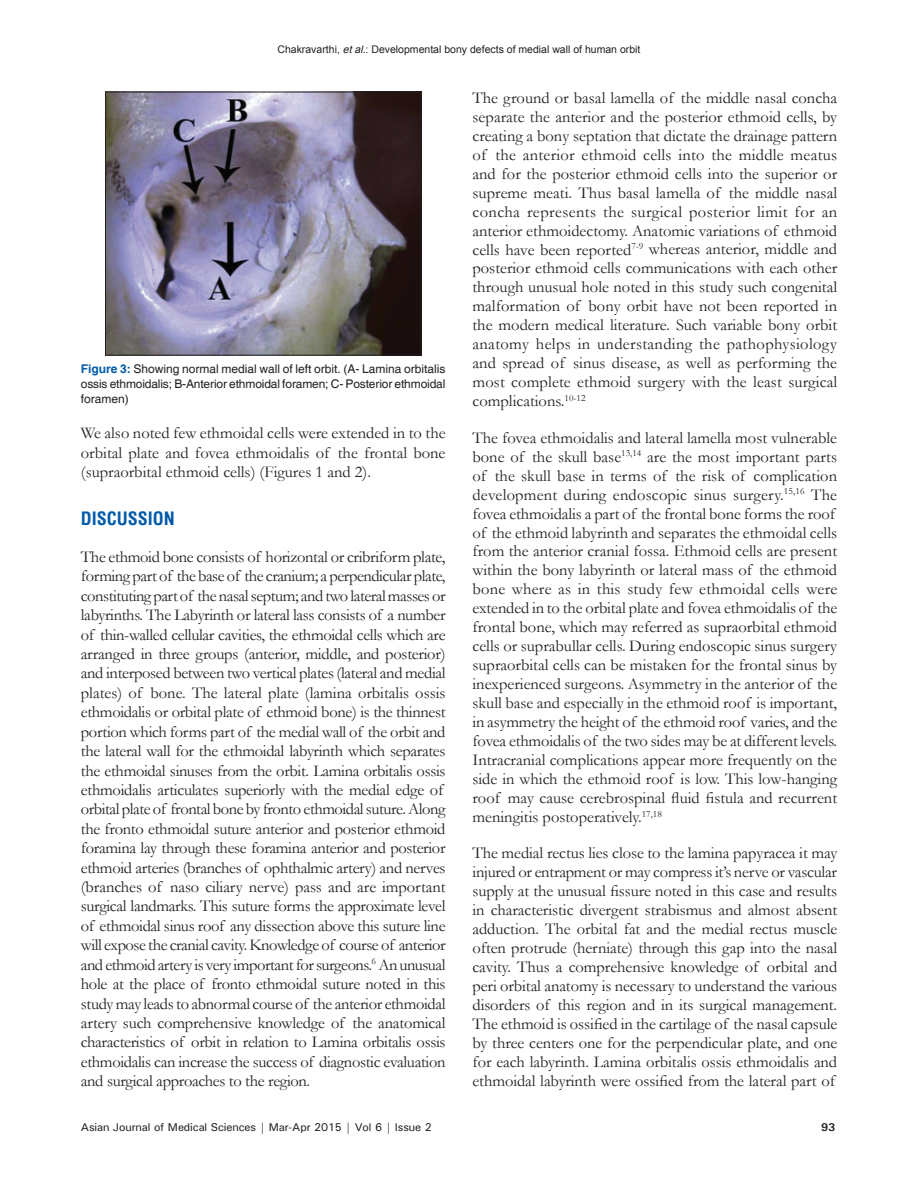
<style>
.page{position:relative;width:918px;height:1188px;background:#fff}
.page>*{position:absolute;margin:0;border:0;box-sizing:border-box;transform-origin:0 0}
.t1{font:700 condensed 18px "Helvetica";color:#015aaa}
.t2{font:16.5px/19px "Garamond";letter-spacing:-.015em;color:#231f20;text-align:justify}
.t3{font:12px/15px "Helvetica";letter-spacing:-.01em;color:#231f20;text-align:justify}
.t4{font:500 11.25px "Univers";letter-spacing:-.01em;color:#231f20}
.t5{font:700 11.25px "Univers";color:#231f20}
.t6{font:10.5px "Arial";color:#231f20}
.s1{font-style:italic}
.s2{font-weight:700;color:#015aaa}
</style>
<div class="page">
<img style="left:107px;top:94px;width:312px;height:259px">
<div style="left:105px;top:92px;width:316px;height:263px;border:1px solid #231f20"></div>
<p class="t6" style="left:277px;top:44px;width:364px">Chakravarthi, <span class="s1">etal.</span>: Developmental bony defects of medial wall of human orbit</p>
<p class="t3" style="left:81px;top:361px;width:366px"><span class="s2">Figure 3:</span> Showing normal medial wall of left orbit. (A- Lamina orbitalis ossis ethmoidalis; B-Anterior ethmoidal foramen; C- Posterior ethmoidal foramen)</p>
<p class="t2" style="left:81px;top:424px;width:366px;line-height:19.5px">We also noted few ethmoidal cells were extended in to the orbital plate and fovea ethmoidalis of the frontal bone (supraorbital ethmoid cells) (Figures 1 and 2).</p>
<p class="t1" style="left:81px;top:507px;width:96px">DISCUSSION</p>
<p class="t2" style="left:81px;top:547px;width:366px;text-align:left">The ethmoid bone consists of horizontal or cribriform plate, forming part of the base of the cranium; a perpendicular plate, constituting part of the nasal septum; and two lateral masses or labyrinths. The Labyrinth or lateral lass consists of a number of thin-walled cellular cavities, the ethmoidal cells which are arranged in three groups (anterior, middle, and posterior) and interposed between two vertical plates (lateral and medial plates) of bone. The lateral plate (lamina orbitalis ossis ethmoidalis or orbital plate of ethmoid bone) is the thinnest portion which forms part of the medial wall of the orbit and the lateral wall for the ethmoidal labyrinth which separates the ethmoidal sinuses from the orbit. Lamina orbitalis ossis ethmoidalis articulates superiorly with the medial edge of orbital plate of frontal bone by fronto ethmoidal suture. Along the fronto ethmoidal suture anterior and posterior ethmoid foramina lay through these foramina anterior and posterior ethmoid arteries (branches of ophthalmic artery) and nerves (branches of naso ciliary nerve) pass and are important surgical landmarks. This suture forms the approximate level of ethmoidal sinus roof any dissection above this suture line will expose the cranial cavity. Knowledge of course of anterior and ethmoid artery is very important for surgeons.<sup>6</sup> An unusual hole at the place of fronto ethmoidal suture noted in this study may leads to abnormal course of the anterior ethmoidal artery such comprehensive knowledge of the anatomical characteristics of orbit in relation to Lamina orbitalis ossis ethmoidalis can increase the success of diagnostic evaluation and surgical approaches to the region.</p>
<p class="t2" style="left:472px;top:88px;width:366px">The ground or basal lamella of the middle nasal concha separate the anterior and the posterior ethmoid cells, by creating a bony septation that dictate the drainage pattern of the anterior ethmoid cells into the middle meatus and for the posterior ethmoid cells into the superior or supreme meati. Thus basal lamella of the middle nasal concha represents the surgical posterior limit for an anterior ethmoidectomy. Anatomic variations of ethmoid cells have been reported<sup>7-9</sup> whereas anterior, middle and posterior ethmoid cells communications with each other through unusual hole noted in this study such congenital malformation of bony orbit have not been reported in the modern medical literature. Such variable bony orbit anatomy helps in understanding the pathophysiology and spread of sinus disease, as well as performing the most complete ethmoid surgery with the least surgical complications.<sup>10-12</sup></p>
<p class="t2" style="left:472px;top:428px;width:366px;text-align:left">The fovea ethmoidalis and lateral lamella most vulnerable bone of the skull base<sup>13,14</sup> are the most important parts of the skull base in terms of the risk of complication development during endoscopic sinus surgery.<sup>15,16</sup> The fovea ethmoidalis a part of the frontal bone forms the roof of the ethmoid labyrinth and separates the ethmoidal cells from the anterior cranial fossa. Ethmoid cells are present within the bony labyrinth or lateral mass of the ethmoid bone where as in this study few ethmoidal cells were extended in to the orbital plate and fovea ethmoidalis of the frontal bone, which may referred as supraorbital ethmoid cells or suprabullar cells. During endoscopic sinus surgery supraorbital cells can be mistaken for the frontal sinus by inexperienced surgeons. Asymmetry in the anterior of the skull base and especially in the ethmoid roof is important, in asymmetry the height of the ethmoid roof varies, and the fovea ethmoidalis of the two sides may be at different levels.<br>Intracranial complications appear more frequently on the side in which the ethmoid roof is low. This low-hanging roof may cause cerebrospinal fluid fistula and recurrent meningitis postoperatively.<sup>17,18</sup></p>
<p class="t2" style="left:472px;top:844px;width:366px">The medial rectus lies close to the lamina papyracea it may injured or entrapment or may compress it’s nerve or vascular supply at the unusual fissure noted in this case and results in characteristic divergent strabismus and almost absent adduction. The orbital fat and the medial rectus muscle often protrude (herniate) through this gap into the nasal cavity. Thus a comprehensive knowledge of orbital and peri orbital anatomy is necessary to understand the various disorders of this region and in its surgical management.<br>The ethmoid is ossified in the cartilage of the nasal capsule by three centers one for the perpendicular plate, and one for each labyrinth. Lamina orbitalis ossis ethmoidalis and ethmoidal labyrinth were ossified from the lateral part of</p>
<p class="t4" style="left:81px;top:1120px;width:352px">Asian Journal of Medical Sciences | Mar-Apr 2015 | Vol 6 | Issue 2</p>
<p class="t5" style="left:821px;top:1120px;width:16px">93</p>
</div>
